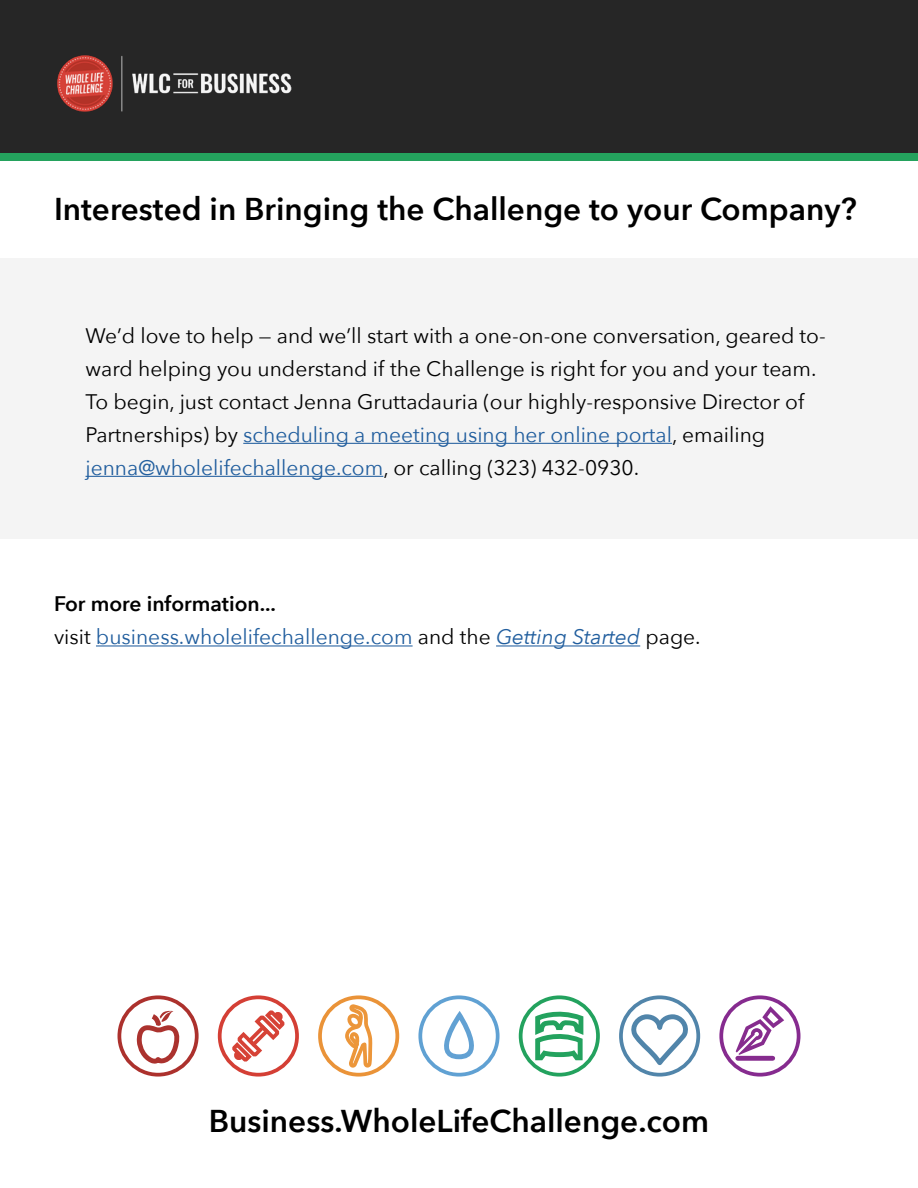
<style>
.page{position:relative;width:918px;height:1188px;background:#fff}
.page>*{position:absolute;margin:0;border:0;box-sizing:border-box;transform-origin:0 0}
.t1{font:600 31.5px "Avenir Next";color:#000}
.t2{font:21px/33px "Avenir Next";color:#000}
.t3{font:21px "Avenir Next";color:#215e9e}
.t4{font:600 21px "Avenir Next";color:#000}
.s1{color:#215e9e}
.s2{color:#000}
.s3{font-style:italic}
</style>
<div class="page">
<div style="left:0;top:0;width:918px;height:153px;background:#262626"></div>
<img style="left:57px;top:55px;width:235px;height:57px">
<div style="left:0;top:153px;width:918px;height:7px;background:#24a25d"></div>
<div style="left:0;top:258px;width:918px;height:281px;background:#f4f4f4"></div>
<hr style="left:243px;top:443px;width:429px;height:1px;background:#215e9e">
<hr style="left:86px;top:476px;width:297px;height:1px;background:#215e9e">
<hr style="left:96px;top:645px;width:317px;height:1px;background:#215e9e">
<hr style="left:496px;top:645px;width:144px;height:1px;background:#215e9e">
<div style="left:118px;top:995px;width:81px;height:82px;border:4px solid #ac312d;border-radius:50%"></div>
<svg style="left:134px;top:1011px;width:51px;height:57px"></svg>
<div style="left:218px;top:995px;width:81px;height:82px;border:4px solid #d43f35;border-radius:50%"></div>
<svg style="left:229px;top:1007px;width:59px;height:58px"></svg>
<div style="left:318px;top:995px;width:81px;height:82px;border:4px solid #ea9338;border-radius:50%"></div>
<svg style="left:343px;top:995px;width:32px;height:82px"></svg>
<div style="left:418px;top:995px;width:82px;height:82px;border:4px solid #60a1d3;border-radius:50%"></div>
<svg style="left:431px;top:1010px;width:61px;height:52px"></svg>
<div style="left:519px;top:995px;width:81px;height:82px;border:4px solid #23a25e;border-radius:50%"></div>
<svg style="left:533px;top:1009px;width:54px;height:54px"></svg>
<div style="left:619px;top:995px;width:81px;height:82px;border:4px solid #5185aa;border-radius:50%"></div>
<svg style="left:631px;top:1012px;width:63px;height:59px"></svg>
<div style="left:719px;top:995px;width:81px;height:82px;border:4px solid #862b8f;border-radius:50%"></div>
<div style="left:738px;top:1056px;width:35px;height:5px;background:#862c8e"></div>
<svg style="left:736px;top:1006px;width:48px;height:49px"></svg>
<p class="t1" style="left:54px;top:182px;width:804px">Interested in Bringing the Challenge to your Company?</p>
<p class="t2" style="left:86px;top:318px;width:742px">We’d love to help — and we’ll start with a one-on-one conversation, geared to&shy;ward helping you understand if the Challenge is right for you and your team.<br>To begin, just contact Jenna Gruttadauria (our highly-responsive Director of Partnerships) by <span class="s1">scheduling a meeting using her online portal</span>, emailing <span class="s1">jenna@wholelifechallenge.com</span>, or calling (323) 432-0930.</p>
<p class="t4" style="left:54px;top:586px;width:224px">For more information...</p>
<p class="t3" style="left:54px;top:619px;width:648px"><span class="s2">visit</span> business.wholelifechallenge.com <span class="s2">and the</span> <span class="s3">Getting Started</span> <span class="s2">page.</span></p>
<p class="t1" style="left:209px;top:1094px;width:502px">Business.WholeLifeChallenge.com</p>
</div>
